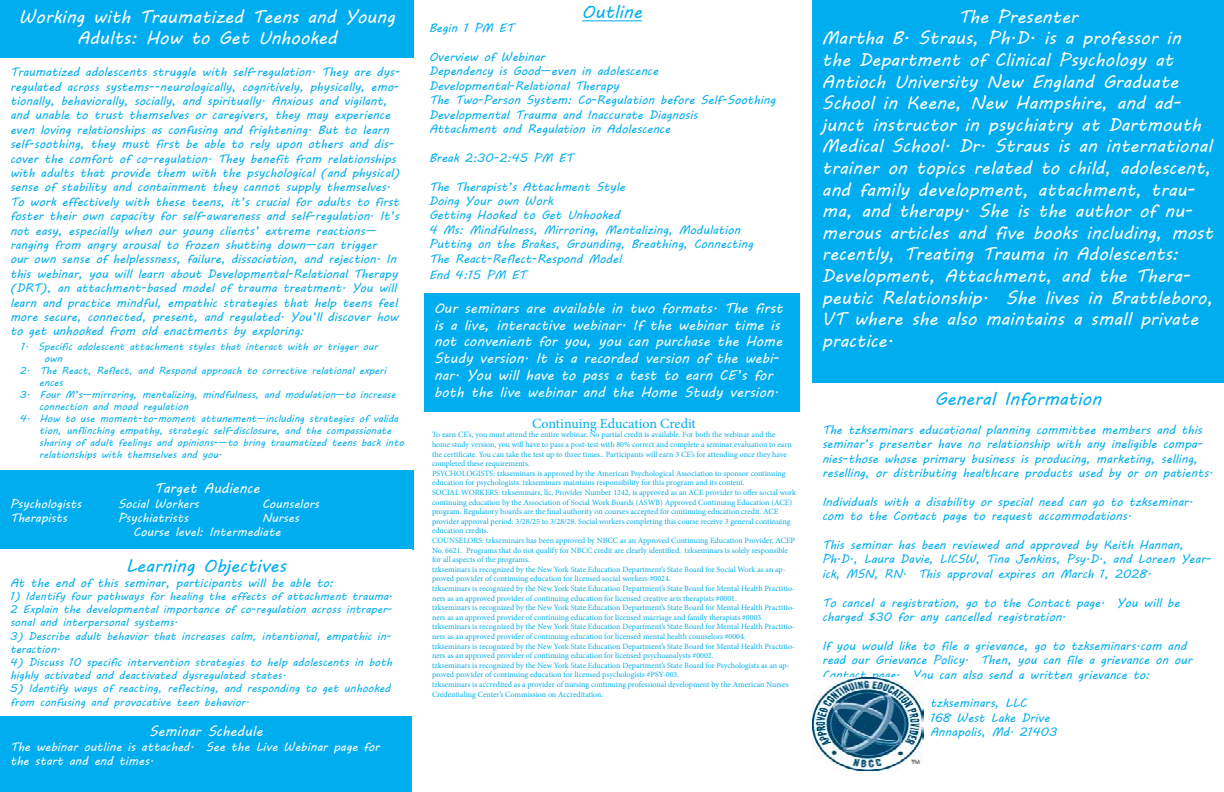
<style>
.page{position:relative;width:1224px;height:792px;background:#fff}
.page>*{position:absolute;margin:0;border:0;box-sizing:border-box;transform-origin:0 0}
.t1{font:18px/21.6px "MV Boli";color:#fff;text-align:center}
.t2{font:18px "MV Boli";color:#00aeef}
.t3{font:14px/16.8px "MV Boli";color:#fff}
.t4{font:14px "Minion Pro";color:#00aeef}
.t5{font:12px/14.4px "MV Boli";color:#00aeef}
.t6{font:12px/14.4px "MV Boli";color:#fff}
.t7{font:11px/13.2px "MV Boli";color:#00aeef}
.t8{font:10px/12px "MV Boli";color:#00aeef}
.t9{font:8px/9.6px "Minion Pro";color:#00aeef}
</style>
<div class="page">
<div style="left:0;top:0;width:414px;height:58px;background:#00aeef"></div>
<div style="left:0;top:470px;width:414px;height:80px;background:#00aeef"></div>
<div style="left:0;top:716px;width:412px;height:76px;background:#00aeef"></div>
<hr style="left:582px;top:20px;width:60px;height:1px;background:#00aeef">
<div style="left:812px;top:0;width:412px;height:382px;background:#00aeef"></div>
<div style="left:424px;top:293px;width:376px;height:119px;background:#00aeef"></div>
<img style="left:812px;top:677px;width:112px;height:94px">
<h1 class="t1" style="left:19px;top:6px;width:378px">Working with Traumatized Teens and Young<br>Adults: How to Get Unhooked</h1>
<p class="t5" style="left:10px;top:65px;width:391px">Traumatized adolescents struggle with self-regulation. They are dys&shy;regulated across systems--neurologically, cognitively, physically, emo&shy;tionally, behaviorally, socially, and spiritually. Anxious and vigilant, and unable to trust themselves or caregivers, they may experience even loving relationships as confusing and frightening. But to learn self-soothing, they must first be able to rely upon others and dis&shy;cover the comfort of co-regulation. They benefit from relationships with adults that provide them with the psychological (and physical) sense of stability and containment they cannot supply themselves.<br>To work effectively with these teens, it’s crucial for adults to first foster their own capacity for self-awareness and self-regulation. It’s not easy, especially when our young clients’ extreme reactions— ranging from angry arousal to frozen shutting down—can trigger<br>our own sense of helplessness, failure, dissociation, and rejection. In this webinar, you will learn about Developmental-Relational Therapy (DRT), an attachment-based model of trauma treatment. You will learn and practice mindful, empathic strategies that help teens feel more secure, connected, present, and regulated. You’ll discover how to get unhooked from old enactments by exploring:</p>
<p class="t8" style="left:44px;top:340px;width:335px;text-indent:-23px">1. Specific adolescent attachment styles that interact with or trigger our own</p>
<p class="t8" style="left:39px;top:364px;width:349px;text-indent:-20px">2. The React, Reflect, and Respond approach to corrective relational experi ences</p>
<p class="t8" style="left:39px;top:388px;width:358px;text-indent:-20px">3. Four M’s—mirroring, mentalizing, mindfulness, and modulation—to increase connection and mood regulation</p>
<p class="t8" style="left:39px;top:412px;width:366px;text-indent:-19px">4. How to use moment-to-moment attunement—including strategies of valida tion, unflinching empathy, strategic self-disclosure, and the compassionate sharing of adult feelings and opinions-—to bring traumatized teens back into relationships with themselves and you.</p>
<p class="t3" style="left:154px;top:480px;width:107px">Target Audience</p>
<p class="t6" style="left:10px;top:496px;width:73px">Psychologists</p>
<p class="t6" style="left:118px;top:496px;width:82px">Social Workers</p>
<p class="t6" style="left:262px;top:496px;width:59px">Counselors</p>
<p class="t6" style="left:10px;top:510px;width:59px">Therapists</p>
<p class="t6" style="left:118px;top:510px;width:72px">Psychiatrists</p>
<p class="t6" style="left:133px;top:510px;width:167px;text-indent:129px">Nurses<br>Course level: Intermediate</p>
<h1 class="t2" style="left:126px;top:554px;width:162px">Learning Objectives</h1>
<p class="t5" style="left:10px;top:575px;width:325px">At the end of this seminar, participants will be able to:</p>
<p class="t7" style="left:10px;top:589px;width:384px;text-align:justify">1) Identify four pathways for healing the effects of attachment trauma.<br>2 Explain the developmental importance of co-regulation across intraper&shy;sonal and interpersonal systems.</p>
<p class="t7" style="left:10px;top:629px;width:383px">3) Describe adult behavior that increases calm, intentional, empathic in&shy;teraction.</p>
<p class="t7" style="left:10px;top:655px;width:384px">4) Discuss 10 specific intervention strategies to help adolescents in both highly activated and deactivated dysregulated states.</p>
<p class="t7" style="left:10px;top:682px;width:382px">5) Identify ways of reacting, reflecting, and responding to get unhooked from confusing and provocative teen behavior.</p>
<p class="t3" style="left:149px;top:723px;width:115px">Seminar Schedule</p>
<p class="t6" style="left:10px;top:739px;width:371px">The webinar outline is attached. See the Live Webinar page for the start and end times.</p>
<h1 class="t2" style="left:582px;top:-1px;width:62px">Outline</h1>
<p class="t5" style="left:429px;top:21px;width:86px">Begin 1 PM ET</p>
<p class="t5" style="left:429px;top:49px;width:348px">Overview of Webinar<br>Dependency is Good—even in adolescence Developmental-Relational Therapy<br>The Two-Person System: Co-Regulation before Self-Soothing Developmental Trauma and Inaccurate Diagnosis<br>Attachment and Regulation in Adolescence</p>
<p class="t5" style="left:429px;top:150px;width:146px">Break 2:30-2:45 PM ET</p>
<p class="t5" style="left:429px;top:179px;width:326px">The Therapist’s Attachment Style<br>Doing Your own Work<br>Getting Hooked to Get Unhooked<br>4 Ms: Mindfulness, Mirroring, Mentalizing, Modulation Putting on the Brakes, Grounding, Breathing, Connecting The React-Reflect-Respond Model</p>
<p class="t5" style="left:429px;top:268px;width:99px">End 4:15 PM ET</p>
<p class="t3" style="left:434px;top:299px;width:350px">Our seminars are available in two formats. The first is a live, interactive webinar. If the webinar time is not convenient for you, you can purchase the Home Study version. It is a recorded version of the webi&shy;nar. You will have to pass a test to earn CE’s for both the live webinar and the Home Study version.</p>
<p class="t4" style="left:532px;top:414px;width:165px">Continuing Education Credit</p>
<p class="t9" style="left:432px;top:430px;width:366px">To earn CE’s, you must attend the entire webinar. No partial credit is available. For both the webinar and the<br>home study version, you will have to pass a post-test with 80% correct and complete a seminar evaluation to earn the certificate. You can take the test up to three times.. Participants will earn 3 CE’s for attending once they have completed these requirements.<br>PSYCHOLOGISTS: tzkseminars is approved by the American Psychological Association to sponsor continuing education for psychologists. tzkseminars maintains responsibility for this program and its content.<br>SOCIAL WORKERS: tzkseminars, llc, Provider Number 1242, is approved as an ACE provider to offer social work continuing education by the Association of Social Work Boards (ASWB) Approved Continuing Education (ACE) program. Regulatory boards are the final authority on courses accepted for continuing education credit. ACE provider approval period: 3/28/25 to 3/28/28. Social workers completing this course receive 3 general continuing education credits.<br>COUNSELORS: tzkseminars has been approved by NBCC as an Approved Continuing Education Provider, ACEP No. 6621. Programs that do not qualify for NBCC credit are clearly identified. tzkseminars is solely responsible for all aspects of the programs.<br>tzkseminars is recognized by the New York State Education Department’s State Board for Social Work as an ap&shy;proved provider of continuing education for licensed social workers #0024.<br>tzkseminars is recognized by the New York State Education Department’s State Board for Mental Health Practitio&shy;ners as an approved provider of continuing education for licensed creative arts therapists #0001.<br>tzkseminars is recognized by the New York State Education Department’s State Board for Mental Health Practitio&shy;ners as an approved provider of continuing education for licensed marriage and family therapists #0003. tzkseminars is recognized by the New York State Education Department’s State Board for Mental Health Practitio&shy;ners as an approved provider of continuing education for licensed mental health counselors #0004.<br>tzkseminars is recognized by the New York State Education Department’s State Board for Mental Health Practitio&shy;ners as an approved provider of continuing education for licensed psychoanalysts #0002.<br>tzkseminars is recognized by the New York State Education Department’s State Board for Psychologists as an ap&shy;proved provider of continuing education for licensed psychologists #PSY-003.<br>tzkseminars is accredited as a provider of nursing continuing professional development by the American Nurses Credentialing Center’s Commission on Accreditation.</p>
<p class="t1" style="left:822px;top:6px;width:393px;text-align:left;text-indent:136px">The Presenter<br>Martha B. Straus, Ph.D. is a professor in the Department of Clinical Psychology at Antioch University New England Graduate School in Keene, New Hampshire, and ad&shy;junct instructor in psychiatry at Dartmouth Medical School. Dr. Straus is an international trainer on topics related to child, adolescent, and family development, attachment, trau&shy;ma, and therapy. She is the author of nu&shy;merous articles and five books including, most recently, Treating Trauma in Adolescents:<br>Development, Attachment, and the Thera&shy;peutic Relationship. She lives in Brattleboro, VT where she also maintains a small private practice.</p>
<h1 class="t2" style="left:935px;top:387px;width:168px">General Information</h1>
<p class="t5" style="left:822px;top:422px;width:393px">The tzkseminars educational planning committee members and this seminar’s presenter have no relationship with any ineligible compa&shy;nies-those whose primary business is producing, marketing, selling, reselling, or distributing healthcare products used by or on patients.</p>
<p class="t5" style="left:822px;top:494px;width:373px">Individuals with a disability or special need can go to tzkseminar. com to the Contact page to request accommodations.</p>
<p class="t5" style="left:822px;top:537px;width:391px">This seminar has been reviewed and approved by Keith Hannan,<br>Ph.D., Laura Davie, LICSW, Tina Jenkins, Psy.D., and Loreen Year&shy;ick, MSN, RN. This approval expires on March 1, 2028.</p>
<p class="t5" style="left:822px;top:595px;width:359px">To cancel a registration, go to the Contact page. You will be charged $30 for any cancelled registration.</p>
<p class="t5" style="left:822px;top:638px;width:372px">If you would like to file a grievance, go to tzkseminars.com and read our Grievance Policy. Then, you can file a grievance on our<br>Contact page. You can also send a written grievance to:</p>
<p class="t5" style="left:930px;top:696px;width:129px">tzkseminars, LLC<br>168 West Lake Drive<br>Annapolis, Md. 21403</p>
</div>
